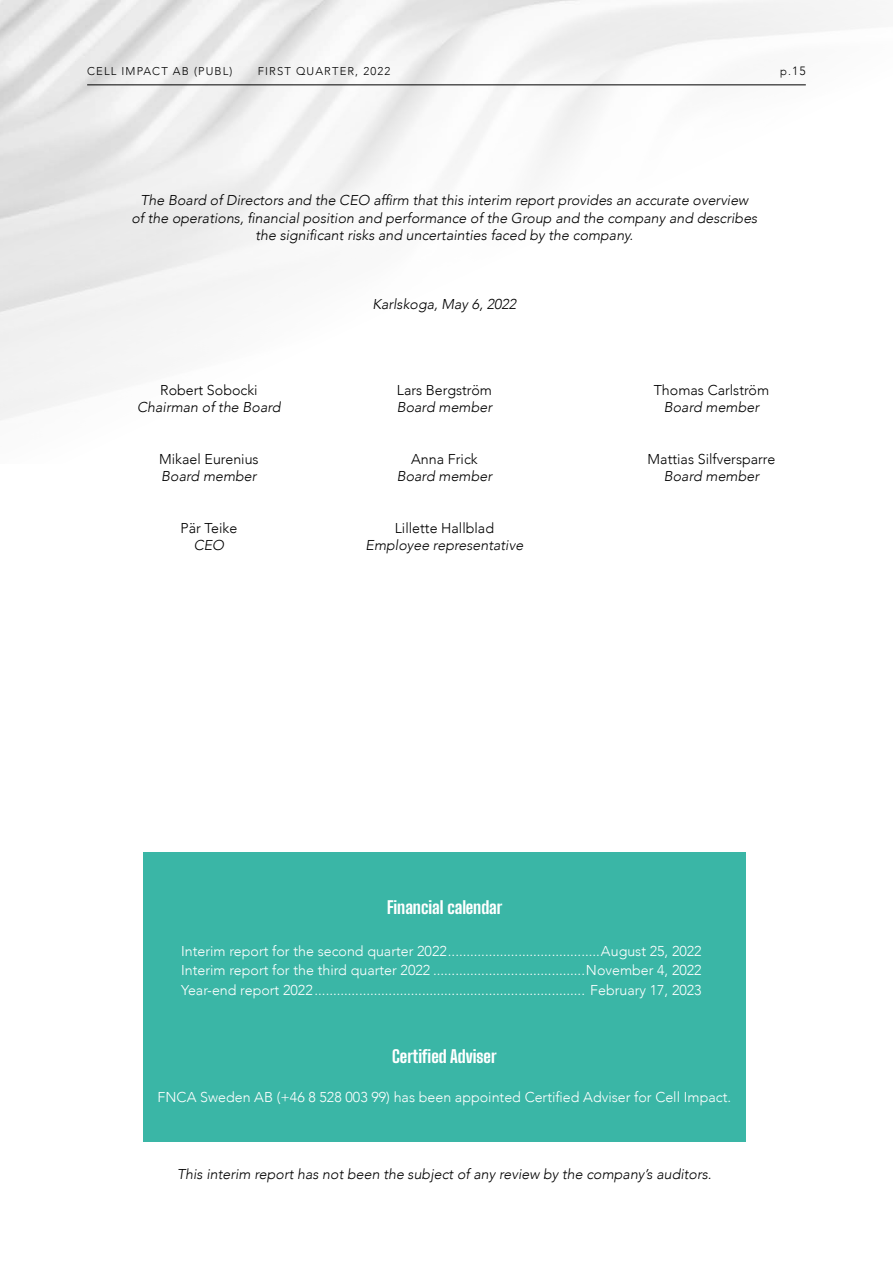
<style>
.page{position:relative;width:893px;height:1263px;background:#fff}
.page>*{position:absolute;margin:0;border:0;box-sizing:border-box;transform-origin:0 0}
.t1{font:800 17.25px "Big Shoulders Display";color:#fff}
.t2{font:italic 300 14.25px/17.2px "Avenir";color:#000;text-align:center}
.t3{font:300 14.25px/19.5px "Avenir";color:#fff;text-align:justify}
.t4{font:300 14.25px "Avenir";color:#000}
.t5{font:300 11.25px "Avenir";letter-spacing:.1em;color:#000}
.s1{font-size:12px}
</style>
<div class="page">
<img style="left:0;top:0;width:855px;height:420px">
<hr style="left:87px;top:85px;width:719px;height:1px;background:#000">
<div style="left:143px;top:853px;width:603px;height:289px;background:#3ab6a6"></div>
<p class="t5" style="left:87px;top:65px;width:147px">CELL IMPACT AB (PUBL)</p>
<p class="t5" style="left:258px;top:65px;width:134px">FIRST QUARTER, 2022</p>
<p class="t5" style="left:780px;top:65px;width:27px">p.<span class="s1">15</span></p>
<p class="t2" style="left:131px;top:192px;width:627px">The Board of Directors and the CEO affirm that this interim report provides an accurate overview<br>of the operations, financial position and performance of the Group and the company and describes the significant risks and uncertainties faced by the company.</p>
<p class="t2" style="left:372px;top:295px;width:145px">Karlskoga, May 6, 2022</p>
<p class="t4" style="left:160px;top:382px;width:99px">Robert Sobocki</p>
<p class="t4" style="left:397px;top:382px;width:97px">Lars Bergström</p>
<p class="t4" style="left:654px;top:382px;width:117px">Thomas Carlström</p>
<p class="t2" style="left:137px;top:399px;width:145px">Chairman of the Board</p>
<p class="t2" style="left:397px;top:399px;width:97px">Board member</p>
<p class="t2" style="left:664px;top:399px;width:97px">Board member</p>
<p class="t4" style="left:159px;top:451px;width:101px">Mikael Eurenius</p>
<p class="t4" style="left:411px;top:451px;width:68px">Anna Frick</p>
<p class="t4" style="left:648px;top:451px;width:129px">Mattias Silfversparre</p>
<p class="t2" style="left:161px;top:468px;width:97px">Board member</p>
<p class="t2" style="left:397px;top:468px;width:97px">Board member</p>
<p class="t2" style="left:664px;top:468px;width:97px">Board member</p>
<p class="t4" style="left:181px;top:520px;width:58px">Pär Teike</p>
<p class="t4" style="left:395px;top:520px;width:101px">Lillette Hallblad</p>
<p class="t2" style="left:194px;top:537px;width:32px">CEO</p>
<p class="t2" style="left:366px;top:537px;width:159px">Employee representative</p>
<p class="t1" style="left:387px;top:894px;width:117px">Financial calendar</p>
<p class="t3" style="left:181px;top:941px;width:522px">Interim report for the second quarter 2022.........................................August 25, 2022<br>Interim report for the third quarter 2022 .........................................November 4, 2022<br>Year-end report 2022......................................................................... February 17, 2023</p>
<p class="t1" style="left:392px;top:1042px;width:106px">Certified Adviser</p>
<p class="t3" style="left:158px;top:1088px;width:575px">FNCA Sweden AB (+46 8 528 003 99) has been appointed Certified Adviser for Cell Impact.</p>
<p class="t2" style="left:177px;top:1166px;width:536px">This interim report has not been the subject of any review by the company’s auditors.</p>
</div>
